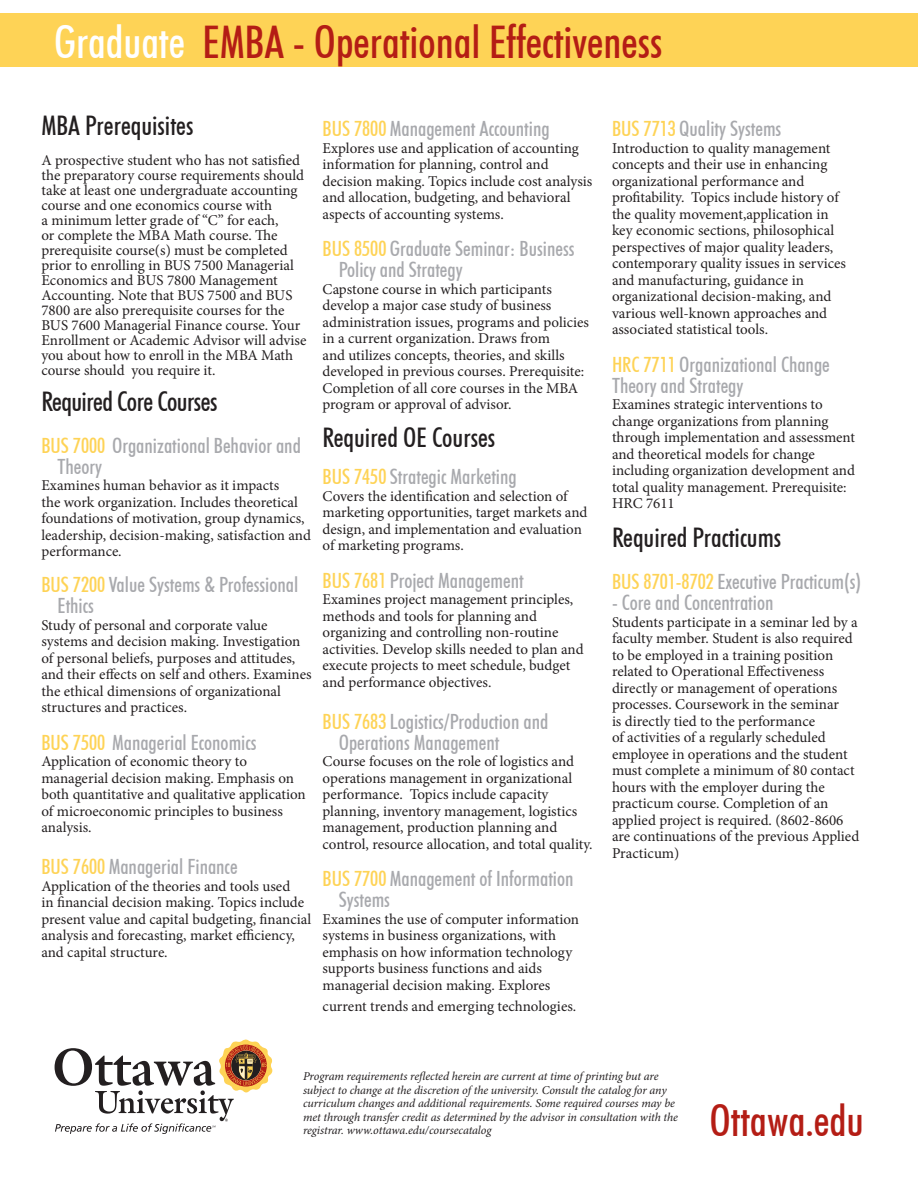
<style>
.page{position:relative;width:918px;height:1188px;background:#fff}
.page>*{position:absolute;margin:0;border:0;box-sizing:border-box;transform-origin:0 0}
.t1{font:500 condensed 45px "Futura BT";color:#b41d15}
.t2{font:500 condensed 43.5px "Futura BT";color:#b41d15}
.t3{font:500 condensed 27px "Futura BT";color:#231f20}
.t4{font:500 condensed 27px "Futura BT";letter-spacing:-.02em;color:#231f20}
.t5{font:500 condensed 21px/21px "Futura BT";color:#a8a9ad}
.t6{font:15px/16.5px "Minion Pro";color:#231f20}
.t7{font:italic 12px/13.5px "Minion Pro";letter-spacing:-.01em;color:#231f20}
.s1{color:#fff}
.s2{color:#fed356}
</style>
<div class="page">
<div style="left:0;top:14px;width:918px;height:53px;background:#fed356"></div>
<svg style="left:55px;top:1040px;width:217px;height:94px"></svg>
<p class="t1" style="left:54px;top:15px;width:610px"><span class="s1">Graduate</span> EMBA - Operational Effectiveness</p>
<p class="t3" style="left:41px;top:109px;width:153px">MBA Prerequisites</p>
<p class="t6" style="left:41px;top:153px;width:267px;line-height:15px">A prospective student who has not satisfied the preparatory course requirements should take at least one undergraduate accounting course and one economics course with<br>a minimum letter grade of “C” for each,<br>or complete the MBA Math course. The prerequisite course(s) must be completed prior to enrolling in BUS 7500 Managerial Economics and BUS 7800 Management Accounting. Note that BUS 7500 and BUS 7800 are also prerequisite courses for the BUS 7600 Managerial Finance course. Your Enrollment or Academic Advisor will advise you about how to enroll in the MBA Math course should you require it.</p>
<p class="t4" style="left:41px;top:385px;width:177px">Required Core Courses</p>
<p class="t5" style="left:41px;top:435px;width:261px"><span class="s2">BUS 7000</span> Organizational Behavior and</p>
<p class="t5" style="left:58px;top:456px;width:46px">Theory</p>
<p class="t6" style="left:41px;top:478px;width:271px">Examines human behavior as it impacts<br>the work organization. Includes theoretical foundations of motivation, group dynamics, leadership, decision-making, satisfaction and performance.</p>
<p class="t5" style="left:41px;top:574px;width:258px"><span class="s2">BUS 7200</span> Value Systems &amp; Professional</p>
<p class="t5" style="left:58px;top:595px;width:38px">Ethics</p>
<p class="t6" style="left:41px;top:617px;width:272px">Study of personal and corporate value systems and decision making. Investigation of personal beliefs, purposes and attitudes, and their effects on self and others. Examines the ethical dimensions of organizational structures and practices.</p>
<p class="t5" style="left:41px;top:732px;width:217px"><span class="s2">BUS 7500</span> Managerial Economics</p>
<p class="t6" style="left:41px;top:754px;width:266px">Application of economic theory to managerial decision making. Emphasis on both quantitative and qualitative application of microeconomic principles to business analysis.</p>
<p class="t5" style="left:41px;top:856px;width:198px"><span class="s2">BUS 7600</span> Managerial Finance</p>
<p class="t6" style="left:41px;top:878px;width:271px">Application of the theories and tools used<br>in financial decision making. Topics include present value and capital budgeting, financial analysis and forecasting, market efficiency, and capital structure.</p>
<p class="t5" style="left:323px;top:118px;width:229px"><span class="s2">BUS 7800</span> Management Accounting</p>
<p class="t6" style="left:323px;top:140px;width:271px">Explores use and application of accounting information for planning, control and decision making. Topics include cost analysis and allocation, budgeting, and behavioral aspects of accounting systems.</p>
<p class="t5" style="left:323px;top:238px;width:253px"><span class="s2">BUS 8500</span> Graduate Seminar: Business</p>
<p class="t5" style="left:339px;top:259px;width:125px">Policy and Strategy</p>
<p class="t6" style="left:323px;top:281px;width:268px">Capstone course in which participants develop a major case study of business administration issues, programs and policies in a current organization. Draws from<br>and utilizes concepts, theories, and skills developed in previous courses. Prerequisite:<br>Completion of all core courses in the MBA program or approval of advisor.</p>
<p class="t3" style="left:323px;top:421px;width:174px">Required OE Courses</p>
<p class="t5" style="left:323px;top:466px;width:196px"><span class="s2">BUS 7450</span> Strategic Marketing</p>
<p class="t6" style="left:323px;top:488px;width:266px">Covers the identification and selection of marketing opportunities, target markets and design, and implementation and evaluation of marketing programs.</p>
<p class="t5" style="left:323px;top:570px;width:203px"><span class="s2">BUS 7681</span> Project Management</p>
<p class="t6" style="left:323px;top:591px;width:263px">Examines project management principles, methods and tools for planning and organizing and controlling non-routine activities. Develop skills needed to plan and execute projects to meet schedule, budget and performance objectives.</p>
<p class="t5" style="left:323px;top:711px;width:227px"><span class="s2">BUS 7683</span> Logistics/Production and</p>
<p class="t5" style="left:339px;top:732px;width:162px">Operations Management</p>
<p class="t6" style="left:323px;top:753px;width:272px">Course focuses on the role of logistics and operations management in organizational performance. Topics include capacity planning, inventory management, logistics management, production planning and control, resource allocation, and total quality.</p>
<p class="t5" style="left:323px;top:868px;width:253px"><span class="s2">BUS 7700</span> Management of Information</p>
<p class="t5" style="left:339px;top:889px;width:53px">Systems</p>
<p class="t6" style="left:323px;top:911px;width:258px">Examines the use of computer information systems in business organizations, with emphasis on how information technology supports business functions and aids managerial decision making. Explores</p>
<p class="t6" style="left:323px;top:998px;width:255px">current trends and emerging technologies.</p>
<p class="t5" style="left:612px;top:118px;width:171px"><span class="s2">BUS 7713</span> Quality Systems</p>
<p class="t6" style="left:612px;top:140px;width:236px">Introduction to quality management concepts and their use in enhancing organizational performance and profitability. Topics include history of the quality movement,application in key economic sections, philosophical perspectives of major quality leaders, contemporary quality issues in services and manufacturing, guidance in organizational decision-making, and various well-known approaches and associated statistical tools.</p>
<p class="t5" style="left:612px;top:354px;width:219px"><span class="s2">HRC 7711</span> Organizational Change<br>Theory and Strategy</p>
<p class="t6" style="left:612px;top:396px;width:245px">Examines strategic interventions to change organizations from planning through implementation and assessment and theoretical models for change including organization development and total quality management. Prerequisite:<br>HRC 7611</p>
<p class="t3" style="left:612px;top:521px;width:171px">Required Practicums</p>
<p class="t5" style="left:612px;top:571px;width:251px"><span class="s2">BUS 8701-8702</span> Executive Practicum(s)</p>
<p class="t5" style="left:612px;top:592px;width:163px">- Core and Concentration</p>
<p class="t6" style="left:612px;top:614px;width:249px">Students participate in a seminar led by a faculty member. Student is also required to be employed in a training position related to Operational Effectiveness directly or management of operations processes. Coursework in the seminar<br>is directly tied to the performance<br>of activities of a regularly scheduled employee in operations and the student must complete a minimum of 80 contact hours with the employer during the practicum course. Completion of an applied project is required. (8602-8606 are continuations of the previous Applied Practicum)</p>
<p class="t7" style="left:303px;top:1070px;width:376px">Program requirements reflected herein are current at time of printing but are subject to change at the discretion of the university. Consult the catalog for any curriculum changes and additional requirements. Some required courses may be met through transfer credit as determined by the advisor in consultation with the registrar. www.ottawa.edu/coursecatalog</p>
<p class="t2" style="left:710px;top:1094px;width:156px">Ottawa.edu</p>
</div>
